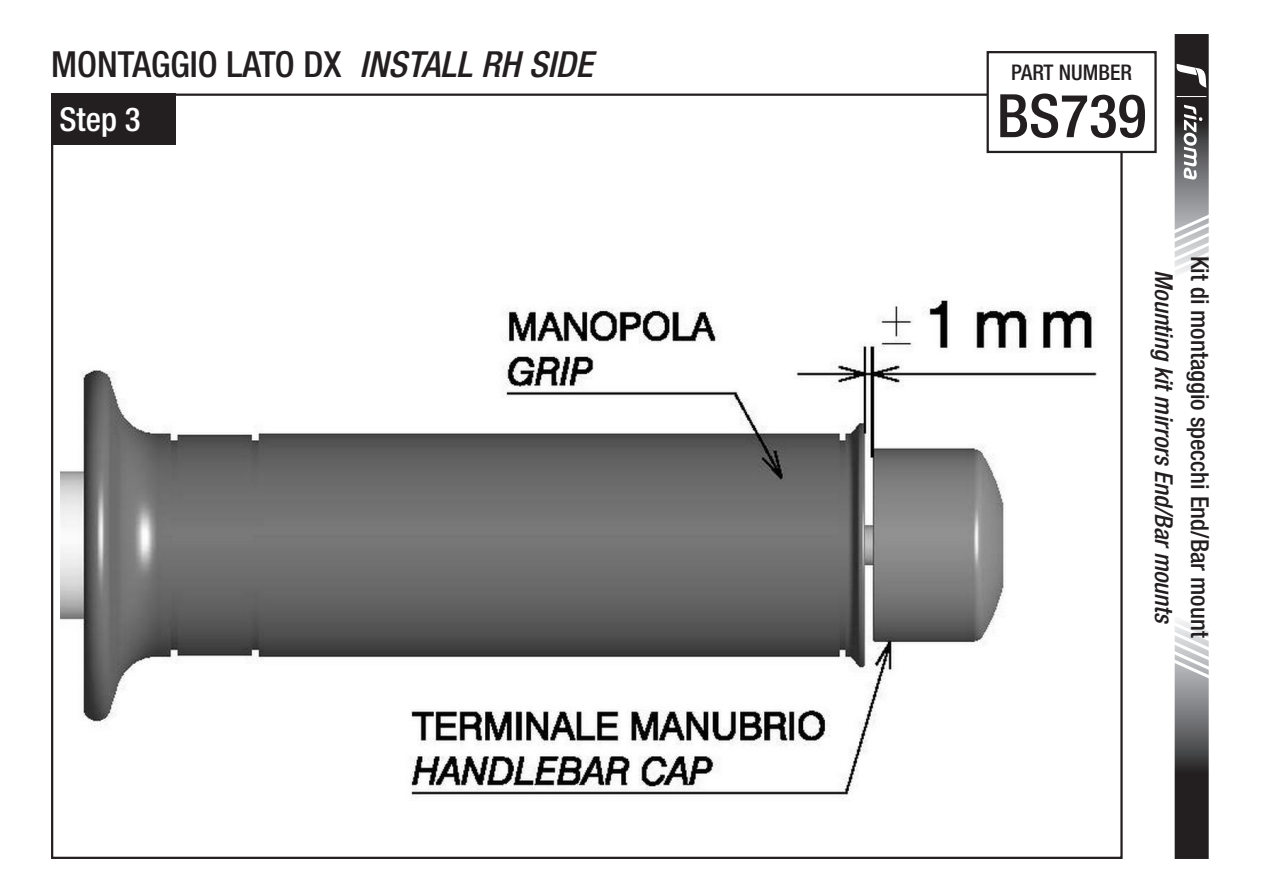
<style>
.page{position:relative;width:1263px;height:893px;background:#fff}
.page>*{position:absolute;margin:0;border:0;box-sizing:border-box;transform-origin:0 0}
.t1{font:500 condensed 60px "Helvetica Neue LT Std";color:#231f20}
.t2{font:500 condensed 36px "Helvetica Neue LT Std";color:#231f20}
.t3{font:500 condensed 33px "Helvetica Neue LT Std";color:#fff}
.t4{font:500 condensed 24.6px "Helvetica Neue LT Std";color:#231f20}
.t5{font:italic 500 condensed 24.6px "Helvetica Neue LT Std";color:#231f20}
.t6{font:500 condensed 21.6px "Helvetica Neue LT Std";color:#231f20}
.s1{font-style:italic}
</style>
<div class="page">
<img style="left:61px;top:143px;width:1052px;height:656px">
<div style="left:51px;top:94px;width:124px;height:51px;background:#231f20"></div>
<svg style="left:1174px;top:620px;width:35px;height:239px;background:#706f70"></svg>
<svg style="left:1174px;top:34px;width:35px;height:240px"></svg>
<div style="left:988px;top:52px;width:167px;height:100px;background:#fff"></div>
<div style="left:986px;top:51px;width:171px;height:102px;border:2px solid #231f20"></div>
<h2 class="t2" style="left:51px;top:42px;width:543px">MONTAGGIO LATO DX <span class="s1">INSTALL RH SIDE</span></h2>
<h3 class="t3" style="left:60px;top:99px;width:83px">Step 3</h3>
<p class="t6" style="left:1011px;top:59px;width:122px">PART NUMBER</p>
<h1 class="t1" style="left:997px;top:80px;width:151px">BS739</h1>
<p class="t5" style="left:1178px;top:270px;width:355px;rotate:90deg">Mounting kit mirrors End/Bar mounts</p>
<p class="t4" style="left:1214px;top:256px;width:383px;rotate:90deg">Kit di montaggio specchi End/Bar mount</p>
</div>
